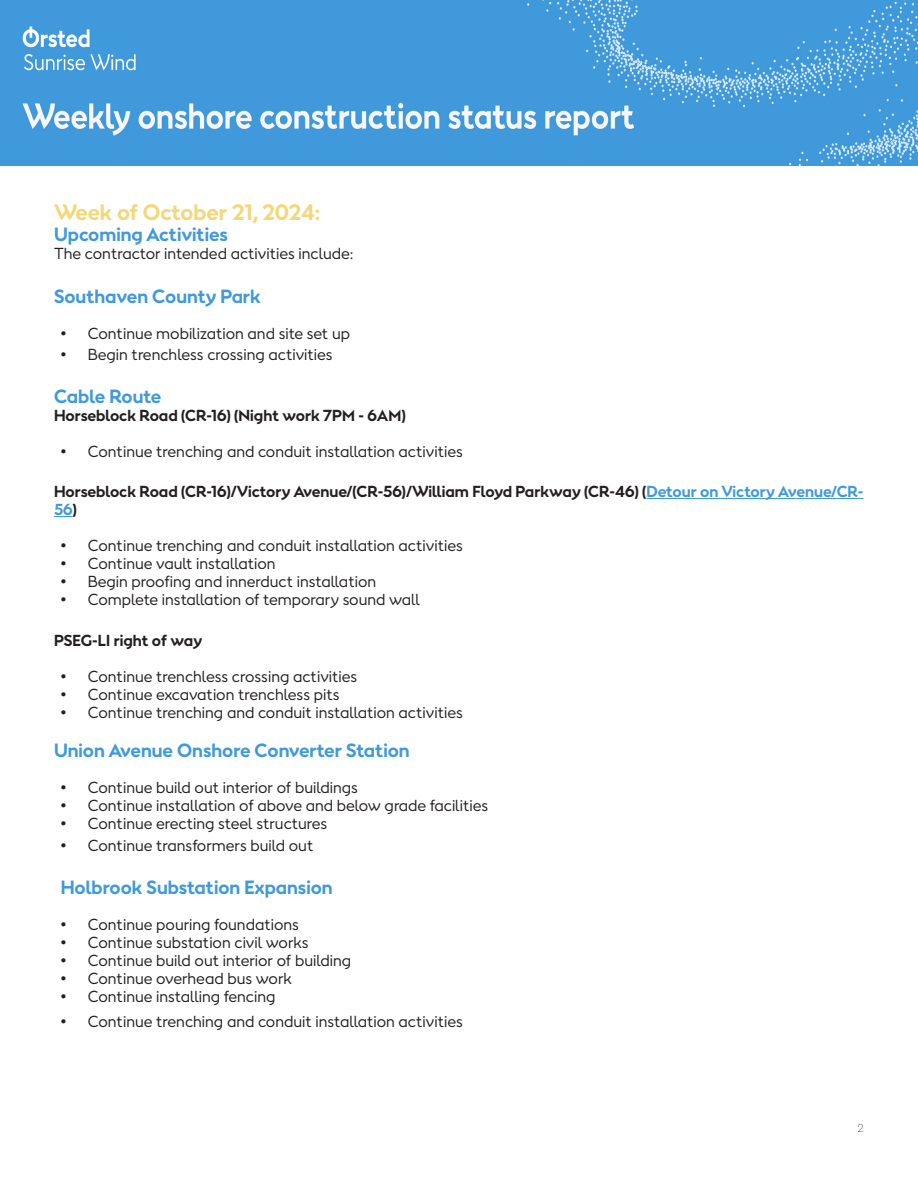
<style>
.page{position:relative;width:918px;height:1188px;background:#fff}
.page>*{position:absolute;margin:0;border:0;box-sizing:border-box;transform-origin:0 0}
.t1{font:700 21px "Orsted Sans";letter-spacing:-.005em;color:#f3d779}
.t2{font:700 18px "Orsted Sans";color:#4099da}
.t3{font:15px "Orsted Sans";color:#231f20}
.t4{font:700 15px/18px "Orsted Sans";color:#231f20}
.t5{font:100 12px "Cera Pro";color:#231f20}
.s1{color:#4099da}
</style>
<div class="page">
<img style="left:0;top:0;width:918px;height:165px">
<hr style="left:647px;top:498px;width:217px;height:1px;background:#4099da">
<svg style="left:54px;top:516px;width:18px;height:1px"></svg>
<p class="t1" style="left:54px;top:198px;width:268px">Week of October 21, 2024:</p>
<p class="t2" style="left:54px;top:223px;width:175px">Upcoming Activities</p>
<p class="t3" style="left:54px;top:244px;width:301px">The contractor intended activities include:</p>
<p class="t2" style="left:54px;top:284px;width:208px">Southaven County Park</p>
<p class="t3" style="left:61px;top:323px;width:291px">• Continue mobilization and site set up</p>
<p class="t3" style="left:61px;top:345px;width:273px">• Begin trenchless crossing activities</p>
<p class="t2" style="left:54px;top:385px;width:109px">Cable Route</p>
<p class="t4" style="left:54px;top:407px;width:353px">Horseblock Road (CR-16) (Night work 7PM - 6AM)</p>
<p class="t3" style="left:61px;top:442px;width:404px">• Continue trenching and conduit installation activities</p>
<p class="t4" style="left:54px;top:483px;width:811px">Horseblock Road (CR-16)/Victory Avenue/(CR-56)/William Floyd Parkway (CR-46) (<span class="s1">Detour on Victory Avenue/CR-<br>56</span>)</p>
<p class="t3" style="left:61px;top:536px;width:404px">• Continue trenching and conduit installation activities</p>
<p class="t3" style="left:61px;top:554px;width:216px">• Continue vault installation</p>
<p class="t3" style="left:61px;top:572px;width:317px">• Begin proofing and innerduct installation</p>
<p class="t3" style="left:61px;top:590px;width:361px">• Complete installation of temporary sound wall</p>
<p class="t4" style="left:54px;top:632px;width:150px">PSEG-LI right of way</p>
<p class="t3" style="left:61px;top:667px;width:298px">• Continue trenchless crossing activities</p>
<p class="t3" style="left:61px;top:685px;width:280px">• Continue excavation trenchless pits</p>
<p class="t3" style="left:61px;top:703px;width:404px">• Continue trenching and conduit installation activities</p>
<p class="t2" style="left:54px;top:738px;width:357px">Union Avenue Onshore Converter Station</p>
<p class="t3" style="left:61px;top:778px;width:299px">• Continue build out interior of buildings</p>
<p class="t3" style="left:61px;top:796px;width:429px">• Continue installation of above and below grade facilities</p>
<p class="t3" style="left:61px;top:814px;width:268px">• Continue erecting steel structures</p>
<p class="t3" style="left:61px;top:835px;width:254px">• Continue transformers build out</p>
<p class="t2" style="left:61px;top:875px;width:273px">Holbrook Substation Expansion</p>
<p class="t3" style="left:61px;top:914px;width:240px">• Continue pouring foundations</p>
<p class="t3" style="left:61px;top:932px;width:249px">• Continue substation civil works</p>
<p class="t3" style="left:61px;top:950px;width:292px">• Continue build out interior of building</p>
<p class="t3" style="left:61px;top:968px;width:233px">• Continue overhead bus work</p>
<p class="t3" style="left:61px;top:986px;width:216px">• Continue installing fencing</p>
<p class="t3" style="left:61px;top:1012px;width:404px">• Continue trenching and conduit installation activities</p>
<p class="t5" style="left:858px;top:1120px;width:8px">2</p>
</div>
